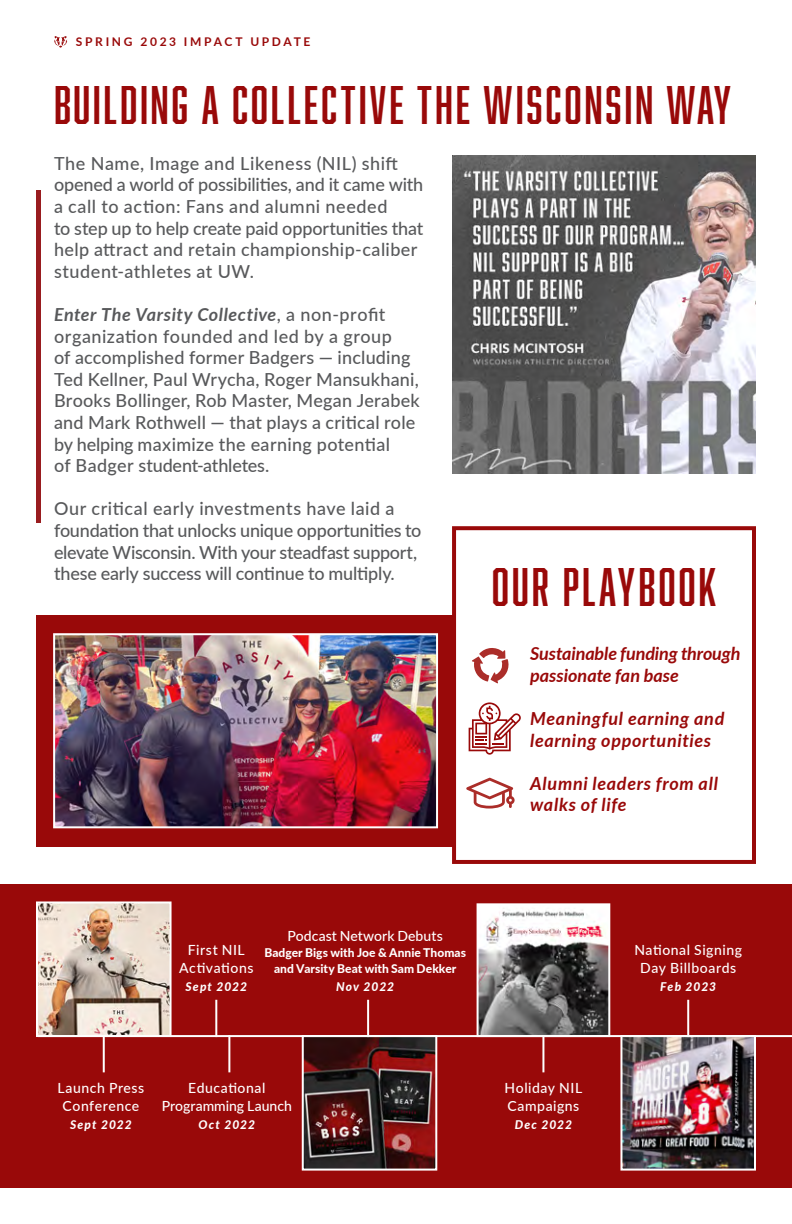
<style>
.page{position:relative;width:792px;height:1224px;background:#fff}
.page>*{position:absolute;margin:0;border:0;box-sizing:border-box;transform-origin:0 0}
.t1{font:50px "Abolition";letter-spacing:.055em;color:#990909}
.Body_copy{font:500 18px/21.6px "Lato";letter-spacing:.01em;color:#58595b}
.Body_copy-2{font:500 18px/21.6px "Lato";letter-spacing:-.01em;color:#58595b}
.Body_copy-3{font:italic 700 18px/21.6px "Lato";letter-spacing:.035em;color:#990909}
.Body_copy-4{font:italic 700 18px/21.6px "Lato";letter-spacing:-.005em;color:#990909}
.Body_copy-5{font:500 14px/18px "Lato";letter-spacing:.035em;color:#fff;text-align:center}
.Body_copy-6{font:500 14px/18px "Lato";color:#fff;text-align:center}
.Body_copy-7{font:500 14px "Lato";letter-spacing:.005em;color:#fff}
.Body_copy-8{font:800 12px/16px "Lato";letter-spacing:.005em;color:#fff;text-align:center}
.Body_copy-9{font:italic 800 12px "Lato";letter-spacing:.085em;color:#fff}
.t2{font:700 12px "Lato";letter-spacing:.22em;color:#990909}
.s1{font-weight:700;font-style:italic}
</style>
<div class="page">
<div style="left:36px;top:615px;width:420px;height:232px;background:#990909"></div>
<div style="left:0;top:884px;width:792px;height:304px;background:#990909"></div>
<hr style="left:36px;top:190px;width:4px;height:333px;background:#991c1f">
<div style="left:452px;top:526px;width:304px;height:338px;background:#fff;border:4px solid #990909"></div>
<svg style="left:54px;top:36px;width:13px;height:12px"></svg>
<svg style="left:472px;top:648px;width:37px;height:35px"></svg>
<svg style="left:466px;top:778px;width:49px;height:31px"></svg>
<img style="left:452px;top:155px;width:304px;height:319px">
<svg style="left:469px;top:702px;width:52px;height:53px"></svg>
<img style="left:39px;top:904px;width:130px;height:130px">
<div style="left:36px;top:901px;width:136px;height:136px;border:2px solid #fff"></div>
<img style="left:305px;top:1038px;width:129px;height:130px">
<div style="left:302px;top:1035px;width:135px;height:136px;border:2px solid #fff"></div>
<img style="left:480px;top:906px;width:127px;height:128px">
<div style="left:477px;top:903px;width:133px;height:134px;border:2px solid #fff"></div>
<img style="left:623px;top:1038px;width:130px;height:130px">
<div style="left:620px;top:1035px;width:136px;height:136px;border:2px solid #fff"></div>
<hr style="left:38px;top:1035px;width:754px;height:2px;background:#fff">
<hr style="left:228px;top:1035px;width:2px;height:37px;background:#fff">
<hr style="left:103px;top:1035px;width:2px;height:37px;background:#fff">
<hr style="left:215px;top:1000px;width:2px;height:37px;background:#fff">
<hr style="left:542px;top:1035px;width:2px;height:37px;background:#fff">
<hr style="left:687px;top:1000px;width:2px;height:37px;background:#fff">
<hr style="left:367px;top:1000px;width:2px;height:37px;background:#fff">
<img style="left:56px;top:636px;width:379px;height:189px">
<div style="left:53px;top:633px;width:385px;height:195px;border:2px solid #fff"></div>
<p class="t2" style="left:76px;top:32px;width:236px">SPRING 2023 IMPACT UPDATE</p>
<p class="t1" style="left:54px;top:76px;width:678px">BUILDING A COLLECTIVE THE WISCONSIN WAY</p>
<p class="Body_copy" style="left:54px;top:152px;width:371px">The Name, Image and Likeness (NIL) shift opened a world of possibilities, and it came with a call to action: Fans and alumni needed<br>to step up to help create paid opportunities that help attract and retain championship-caliber student-athletes at UW.</p>
<p class="Body_copy" style="left:54px;top:303px;width:367px"><span class="s1">Enter The Varsity Collective</span>, a non-profit organization founded and led by a group<br>of accomplished former Badgers — including Ted Kellner, Paul Wrycha, Roger Mansukhani, Brooks Bollinger, Rob Master, Megan Jerabek and Mark Rothwell — that plays a critical role by helping maximize the earning potential<br>of Badger student-athletes.</p>
<p class="Body_copy-2" style="left:54px;top:497px;width:369px">Our critical early investments have laid a foundation that unlocks unique opportunities to elevate Wisconsin. With your steadfast support, these early success will continue to multiply.</p>
<p class="t1" style="left:492px;top:558px;width:226px">OUR PLAYBOOK</p>
<p class="Body_copy-4" style="left:530px;top:642px;width:212px">Sustainable funding through passionate fan base</p>
<p class="Body_copy-3" style="left:530px;top:707px;width:196px">Meaningful earning and learning opportunities</p>
<p class="Body_copy-3" style="left:530px;top:772px;width:189px">Alumni leaders from all walks of life</p>
<p class="Body_copy-5" style="left:179px;top:941px;width:76px">First NIL<br>Activations</p>
<p class="Body_copy-9" style="left:186px;top:978px;width:63px">Sept 2022</p>
<p class="Body_copy-7" style="left:288px;top:926px;width:157px">Podcast Network Debuts</p>
<p class="Body_copy-8" style="left:264px;top:944px;width:203px">Badger Bigs with Joe &amp; Annie Thomas and Varsity Beat with Sam Dekker</p>
<p class="Body_copy-9" style="left:336px;top:978px;width:60px">Nov 2022</p>
<p class="Body_copy-5" style="left:58px;top:1079px;width:88px">Launch Press<br>Conference</p>
<p class="Body_copy-9" style="left:70px;top:1116px;width:63px">Sept 2022</p>
<p class="Body_copy-6" style="left:162px;top:1079px;width:132px">Educational<br>Programming Launch</p>
<p class="Body_copy-9" style="left:199px;top:1116px;width:58px">Oct 2022</p>
<p class="Body_copy-5" style="left:505px;top:1079px;width:79px;text-align:left">Holiday NIL<br>Campaigns</p>
<p class="Body_copy-9" style="left:515px;top:1116px;width:59px">Dec 2022</p>
<p class="Body_copy-5" style="left:634px;top:941px;width:109px">National Signing<br>Day Billboards</p>
<p class="Body_copy-9" style="left:660px;top:978px;width:57px">Feb 2023</p>
</div>
